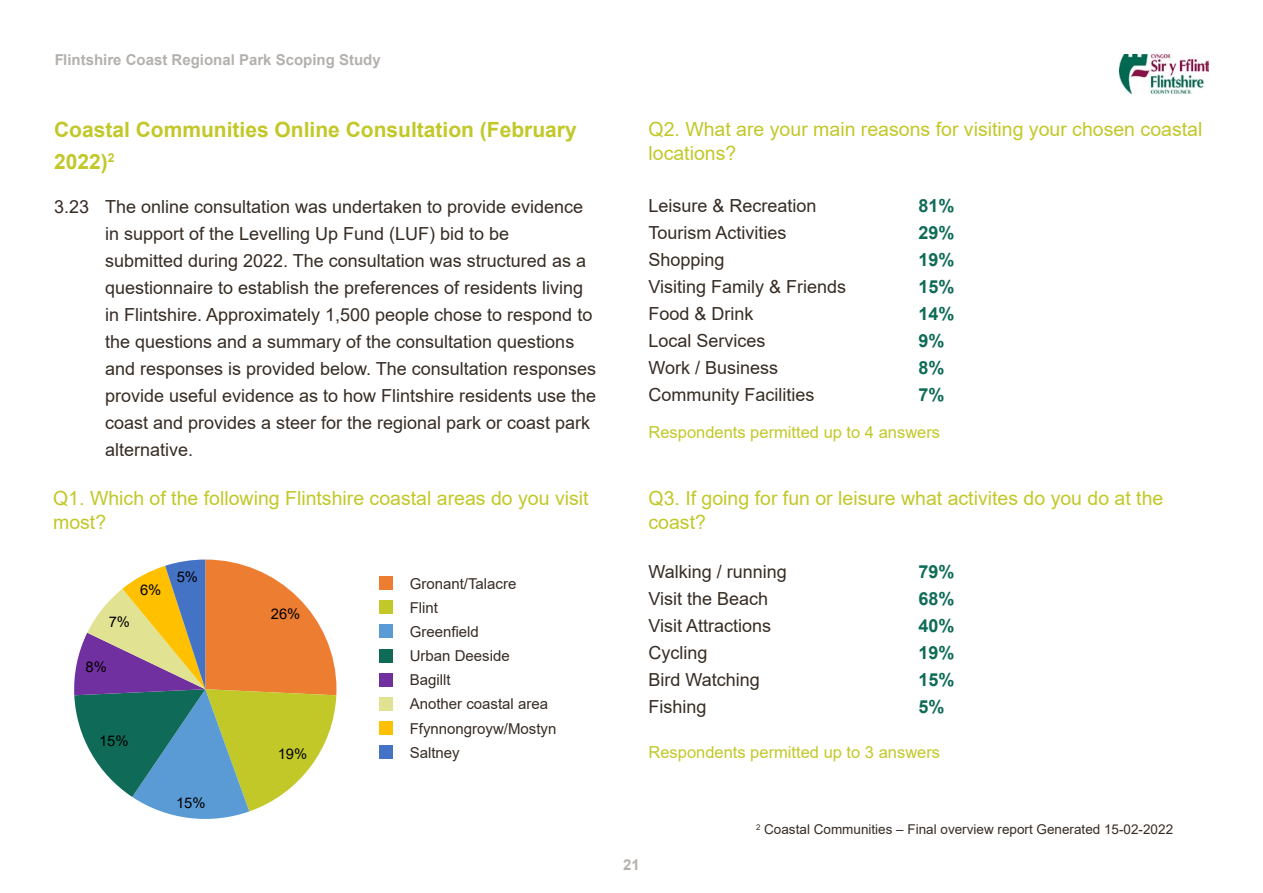
<style>
.page{position:relative;width:1263px;height:893px;background:#fff}
.page>*{position:absolute;margin:0;border:0;box-sizing:border-box;transform-origin:0 0}
.Heading_1{font:700 21px/31.5px "Arial";color:#c2c828}
.Heading_2{font:19.5px/24px "Arial";color:#c2c828}
.Body_Text{font:18px/27px "Arial";color:#362c23}
.Body_Text-2{font:700 18px "Arial";color:#0f6b58}
.Image_Caption{font:16.5px "Arial";color:#c2c828}
.Body_Text-3{font:15px "Arial";color:#362c23}
.t1{font:700 15px "Arial";color:#68615a}
.t2{font:14.55px "Arial";color:#000}
.Body_Text-4{font:13.5px "Arial";color:#362c23}
</style>
<div class="page">
<img style="left:1120px;top:54px;width:89px;height:40px">
<svg style="left:74px;top:559px;width:263px;height:260px"></svg>
<div style="left:379px;top:576px;width:14px;height:14px;background:#ed7d31"></div>
<div style="left:379px;top:600px;width:14px;height:14px;background:#c2c828"></div>
<div style="left:379px;top:624px;width:14px;height:14px;background:#5b9bd5"></div>
<div style="left:379px;top:649px;width:14px;height:13px;background:#0f6b58"></div>
<div style="left:379px;top:673px;width:14px;height:13px;background:#7030a0"></div>
<div style="left:379px;top:697px;width:14px;height:14px;background:#e1e393"></div>
<div style="left:379px;top:721px;width:14px;height:14px;background:#ffc000"></div>
<div style="left:379px;top:746px;width:14px;height:13px;background:#4472c4"></div>
<p class="t1" style="left:54px;top:49px;width:328px">Flintshire Coast Regional Park Scoping Study</p>
<p class="Heading_1" style="left:54px;top:114px;width:524px">Coastal Communities Online Consultation (February<br>2022)<sup>2</sup></p>
<p class="Body_Text" style="left:105px;top:193px;width:493px;text-indent:-51px">3.23 The online consultation was undertaken to provide evidence in support of the Levelling Up Fund (LUF) bid to be<br>submitted during 2022. The consultation was structured as a questionnaire to establish the preferences of residents living in Flintshire. Approximately 1,500 people chose to respond to the questions and a summary of the consultation questions and responses is provided below. The consultation responses provide useful evidence as to how Flintshire residents use the coast and provides a steer for the regional park or coast park alternative.</p>
<p class="Heading_2" style="left:53px;top:486px;width:537px">Q1. Which of the following Flintshire coastal areas do you visit most?</p>
<p class="t2" style="left:109px;top:612px;width:23px">7%</p>
<p class="t2" style="left:140px;top:580px;width:23px">6%</p>
<p class="t2" style="left:86px;top:657px;width:23px">8%</p>
<p class="t2" style="left:177px;top:566px;width:23px">5%</p>
<p class="t2" style="left:99px;top:730px;width:31px">15%</p>
<p class="t2" style="left:176px;top:793px;width:31px">15%</p>
<p class="t2" style="left:271px;top:603px;width:31px">26%</p>
<p class="t2" style="left:278px;top:743px;width:31px">19%</p>
<p class="Body_Text-3" style="left:410px;top:573px;width:108px">Gronant/Talacre</p>
<p class="Body_Text-3" style="left:410px;top:597px;width:30px">Flint</p>
<p class="Body_Text-3" style="left:410px;top:621px;width:71px">Greenfield</p>
<p class="Body_Text-3" style="left:410px;top:645px;width:102px">Urban Deeside</p>
<p class="Body_Text-3" style="left:410px;top:670px;width:42px">Bagillt</p>
<p class="Body_Text-3" style="left:410px;top:694px;width:140px">Another coastal area</p>
<p class="Body_Text-3" style="left:410px;top:718px;width:148px">Ffynnongroyw/Mostyn</p>
<p class="Body_Text-3" style="left:410px;top:742px;width:52px">Saltney</p>
<p class="Heading_2" style="left:648px;top:117px;width:555px">Q2. What are your main reasons for visiting your chosen coastal locations?</p>
<p class="Body_Text" style="left:648px;top:192px;width:170px">Leisure &amp; Recreation</p>
<p class="Body_Text-2" style="left:918px;top:193px;width:38px">81%</p>
<p class="Body_Text" style="left:648px;top:219px;width:140px">Tourism Activities</p>
<p class="Body_Text-2" style="left:918px;top:220px;width:38px">29%</p>
<p class="Body_Text" style="left:648px;top:246px;width:78px">Shopping</p>
<p class="Body_Text-2" style="left:918px;top:247px;width:38px">19%</p>
<p class="Body_Text" style="left:648px;top:273px;width:199px">Visiting Family &amp; Friends</p>
<p class="Body_Text-2" style="left:918px;top:274px;width:38px">15%</p>
<p class="Body_Text" style="left:648px;top:300px;width:107px">Food &amp; Drink</p>
<p class="Body_Text-2" style="left:918px;top:301px;width:38px">14%</p>
<p class="Body_Text" style="left:648px;top:327px;width:119px">Local Services</p>
<p class="Body_Text-2" style="left:918px;top:328px;width:28px">9%</p>
<p class="Body_Text" style="left:648px;top:354px;width:131px">Work / Business</p>
<p class="Body_Text-2" style="left:918px;top:355px;width:28px">8%</p>
<p class="Body_Text" style="left:648px;top:381px;width:168px">Community Facilities</p>
<p class="Body_Text-2" style="left:918px;top:382px;width:28px">7%</p>
<p class="Image_Caption" style="left:648px;top:421px;width:293px">Respondents permitted up to 4 answers</p>
<p class="Heading_2" style="left:648px;top:486px;width:516px">Q3. If going for fun or leisure what activites do you do at the coast?</p>
<p class="Body_Text" style="left:648px;top:558px;width:140px">Walking / running</p>
<p class="Body_Text-2" style="left:918px;top:559px;width:38px">79%</p>
<p class="Body_Text" style="left:648px;top:585px;width:121px">Visit the Beach</p>
<p class="Body_Text-2" style="left:918px;top:586px;width:38px">68%</p>
<p class="Body_Text" style="left:648px;top:612px;width:124px">Visit Attractions</p>
<p class="Body_Text-2" style="left:918px;top:613px;width:38px">40%</p>
<p class="Body_Text" style="left:648px;top:639px;width:61px">Cycling</p>
<p class="Body_Text-2" style="left:918px;top:640px;width:38px">19%</p>
<p class="Body_Text" style="left:648px;top:666px;width:113px">Bird Watching</p>
<p class="Body_Text-2" style="left:918px;top:667px;width:38px">15%</p>
<p class="Body_Text" style="left:648px;top:693px;width:60px">Fishing</p>
<p class="Body_Text-2" style="left:918px;top:694px;width:28px">5%</p>
<p class="Image_Caption" style="left:648px;top:740px;width:293px">Respondents permitted up to 3 answers</p>
<p class="t1" style="left:623px;top:854px;width:18px">21</p>
<p class="Body_Text-4" style="left:756px;top:820px;width:419px"><sup>2</sup> Coastal Communities – Final overview report Generated 15-02-2022</p>
</div>
